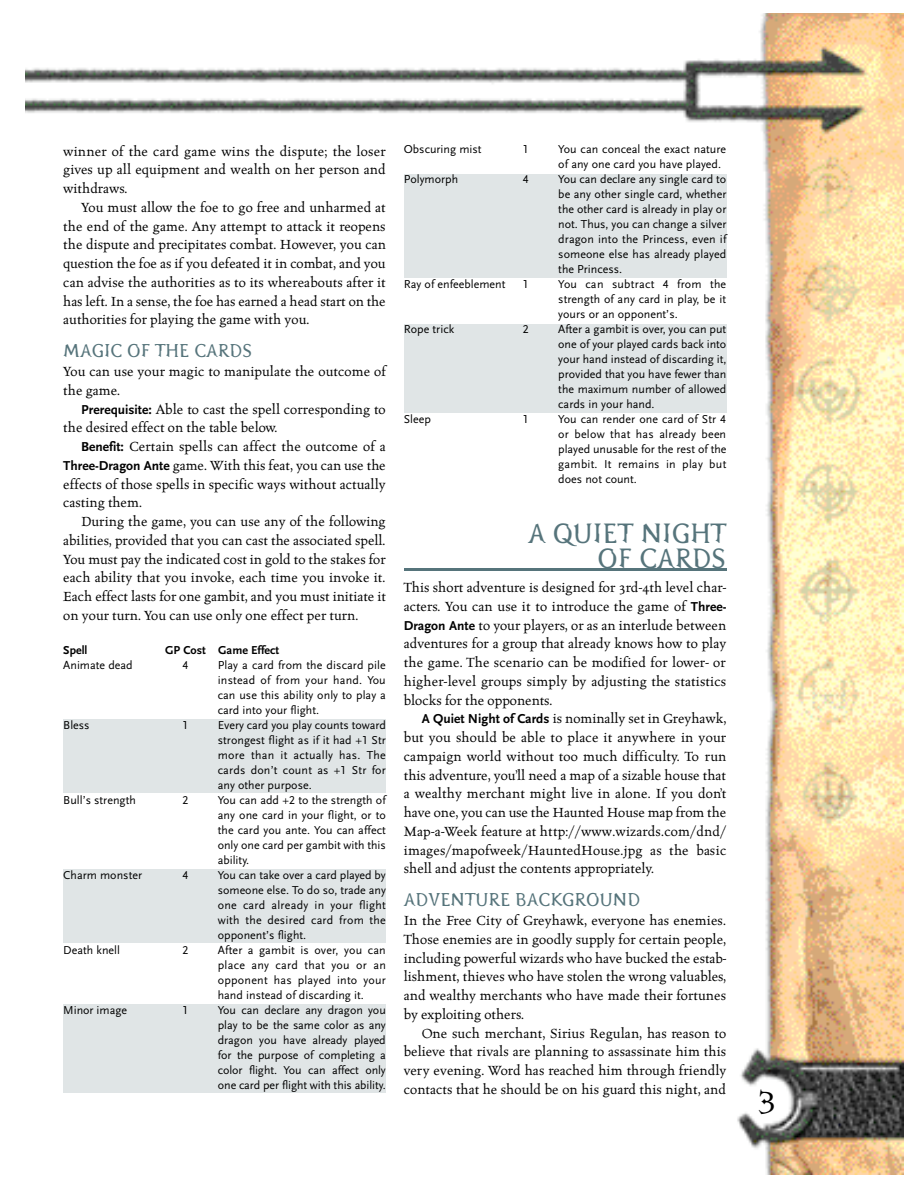
<style>
.page{position:relative;width:918px;height:1188px;background:#fff}
.page>*{position:absolute;margin:0;border:0;box-sizing:border-box;transform-origin:0 0}
.t1{font:34.5px "Alchemy Gold A24";color:#000}
.t2{font:27px/24.6px "Pterra dactyl";color:#56747b;text-align:right}
.t3{font:18px "Pterra dactyl";color:#56747b}
.t4{font:15px/18.8px "Celestia Antiqua";color:#000;text-align:justify}
.t5{font:12px/15px "Scala Sans LF";color:#000;text-align:justify}
.t6{font:700 12px "Scala Sans LF";color:#000}
.s1{font-family:"Scala Sans LF";font-weight:700;font-size:13.5px}
.s2{font-weight:500}
</style>
<div class="page">
<img style="left:26px;top:14px;width:877px;height:1161px">
<div style="left:63px;top:719px;width:323px;height:74px;background:#e0e5e6"></div>
<div style="left:63px;top:869px;width:323px;height:74px;background:#e0e5e6"></div>
<div style="left:63px;top:1004px;width:323px;height:89px;background:#e0e5e6"></div>
<div style="left:404px;top:174px;width:322px;height:104px;background:#e0e5e6"></div>
<div style="left:404px;top:324px;width:322px;height:88px;background:#e0e5e6"></div>
<hr style="left:404px;top:568px;width:322px;height:2px;background:#56747b">
<p class="t4" style="left:63px;top:142px;width:324px">winner of the card game wins the dispute; the loser gives up all equipment and wealth on her person and withdraws.</p>
<p class="t4" style="left:63px;top:199px;width:324px;text-indent:18px">You must allow the foe to go free and unharmed at the end of the game. Any attempt to attack it reopens the dispute and precipitates combat. However, you can question the foe as if you defeated it in combat, and you can advise the authorities as to its whereabouts after it has left. In a sense, the foe has earned a head start on the authorities for playing the game with you.</p>
<p class="t3" style="left:63px;top:344px;width:190px">MAGIC OF THE CARDS</p>
<p class="t4" style="left:63px;top:363px;width:324px">You can use your magic to manipulate the outcome of the game.</p>
<p class="t4" style="left:63px;top:401px;width:324px;text-indent:18px"><span class="s1">Prerequisite:</span> Able to cast the spell corresponding to the desired effect on the table below.</p>
<p class="t4" style="left:63px;top:438px;width:324px;text-indent:18px"><span class="s1">Benefit:</span> Certain spells can affect the outcome of a <span class="s1">Three-Dragon Ante</span> game. With this feat, you can use the effects of those spells in specific ways without actually casting them.</p>
<p class="t4" style="left:63px;top:513px;width:324px;text-indent:18px">During the game, you can use any of the following abilities, provided that you can cast the associated spell.<br>You must pay the indicated cost in gold to the stakes for each ability that you invoke, each time you invoke it.<br>Each effect lasts for one gambit, and you must initiate it on your turn. You can use only one effect per turn.</p>
<p class="t6" style="left:63px;top:645px;width:26px">Spell</p>
<p class="t6" style="left:165px;top:645px;width:116px">GP Cost Game Effect</p>
<p class="t5" style="left:63px;top:658px;width:71px">Animate dead</p>
<p class="t5" style="left:182px;top:658px;width:7px">4</p>
<p class="t5" style="left:218px;top:658px;width:170px">Play a card from the discard pile instead of from your hand. You can use this ability only to play a card into your flight.</p>
<p class="t5" style="left:63px;top:718px;width:28px">Bless</p>
<p class="t5" style="left:182px;top:718px;width:7px">1</p>
<p class="t5" style="left:218px;top:718px;width:170px">Every card you play counts toward strongest flight as if it had +1 Str more than it actually has. The cards don’t count as +1 Str for any other purpose.</p>
<p class="t5" style="left:63px;top:793px;width:74px">Bull’s strength</p>
<p class="t5" style="left:182px;top:793px;width:7px">2</p>
<p class="t5" style="left:218px;top:793px;width:170px">You can add +2 to the strength of any one card in your flight, or to the card you ante. You can affect only one card per gambit with this ability.</p>
<p class="t5" style="left:63px;top:868px;width:80px">Charm monster</p>
<p class="t5" style="left:182px;top:868px;width:7px">4</p>
<p class="t5" style="left:218px;top:868px;width:170px">You can take over a card played by someone else. To do so, trade any one card already in your flight with the desired card from the opponent’s flight.</p>
<p class="t5" style="left:63px;top:943px;width:58px">Death knell</p>
<p class="t5" style="left:182px;top:943px;width:7px">2</p>
<p class="t5" style="left:218px;top:943px;width:170px">After a gambit is over, you can place any card that you or an opponent has played into your hand instead of discarding it.</p>
<p class="t5" style="left:63px;top:1003px;width:65px">Minor image</p>
<p class="t5" style="left:182px;top:1003px;width:7px">1</p>
<p class="t5" style="left:218px;top:1003px;width:170px">You can declare any dragon you play to be the same color as any dragon you have already played for the purpose of completing a color flight. You can affect only one card per flight with this ability.</p>
<p class="t5" style="left:404px;top:143px;width:79px">Obscuring mist</p>
<p class="t5" style="left:523px;top:143px;width:7px">1</p>
<p class="t5" style="left:558px;top:143px;width:169px">You can conceal the exact nature of any one card you have played.</p>
<p class="t5" style="left:404px;top:173px;width:56px">Polymorph</p>
<p class="t5" style="left:523px;top:173px;width:7px">4</p>
<p class="t5" style="left:558px;top:173px;width:170px">You can declare any single card to be any other single card, whether the other card is already in play or not. Thus, you can change a silver dragon into the Princess, even if someone else has already played the Princess.</p>
<p class="t5" style="left:404px;top:278px;width:103px">Ray of enfeeblement</p>
<p class="t5" style="left:523px;top:278px;width:7px">1</p>
<p class="t5" style="left:558px;top:278px;width:169px">You can subtract 4 from the strength of any card in play, be it yours or an opponent’s.</p>
<p class="t5" style="left:404px;top:323px;width:52px">Rope trick</p>
<p class="t5" style="left:523px;top:323px;width:7px">2</p>
<p class="t5" style="left:558px;top:323px;width:170px">After a gambit is over, you can put one of your played cards back into your hand instead of discarding it, provided that you have fewer than the maximum number of allowed cards in your hand.</p>
<p class="t5" style="left:404px;top:413px;width:29px">Sleep</p>
<p class="t5" style="left:523px;top:413px;width:7px">1</p>
<p class="t5" style="left:558px;top:413px;width:170px">You can render one card of Str 4 or below that has already been played unusable for the rest of the gambit. It remains in play but does not count.</p>
<h2 class="t2" style="left:528px;top:524px;width:200px">A QUIET NIGHT<br>OF CARDS</h2>
<p class="t4" style="left:404px;top:579px;width:324px">This short adventure is designed for 3rd-4th level char&shy;acters. You can use it to introduce the game of <span class="s1">Three-Dragon Ante</span> to your players, or as an interlude between adventures for a group that already knows how to play the game. The scenario can be modified for lower- or higher-level groups simply by adjusting the statistics blocks for the opponents.</p>
<p class="t4" style="left:404px;top:710px;width:324px;text-indent:18px"><span class="s1">A Quiet Night of Cards</span> is nominally set in Greyhawk, but you should be able to place it anywhere in your campaign world without too much difficulty. To run this adventure, you’ll need a map of a sizable house that a wealthy merchant might live in alone. If you don’t have one, you can use the Haunted House map from the Map-a-Week feature at <span class="s2">http://www.wizards.com/dnd/ im a g e s / m a p o f w e e k / H a u n t e d H o u s e .jp g</span> as the basic shell and adjust the contents appropriately.</p>
<p class="t3" style="left:404px;top:893px;width:238px">ADVENTURE BACKGROUND</p>
<p class="t4" style="left:404px;top:912px;width:324px">In the Free City of Greyhawk, everyone has enemies.<br>Those enemies are in goodly supply for certain people, including powerful wizards who have bucked the estab&shy;lishment, thieves who have stolen the wrong valuables, and wealthy merchants who have made their fortunes by exploiting others.</p>
<p class="t4" style="left:404px;top:1024px;width:324px;text-indent:18px">One such merchant, Sirius Regulan, has reason to believe that rivals are planning to assassinate him this very evening. Word has reached him through friendly contacts that he should be on his guard this night, and</p>
<h1 class="t1" style="left:756px;top:1084px;width:22px">3</h1>
</div>
